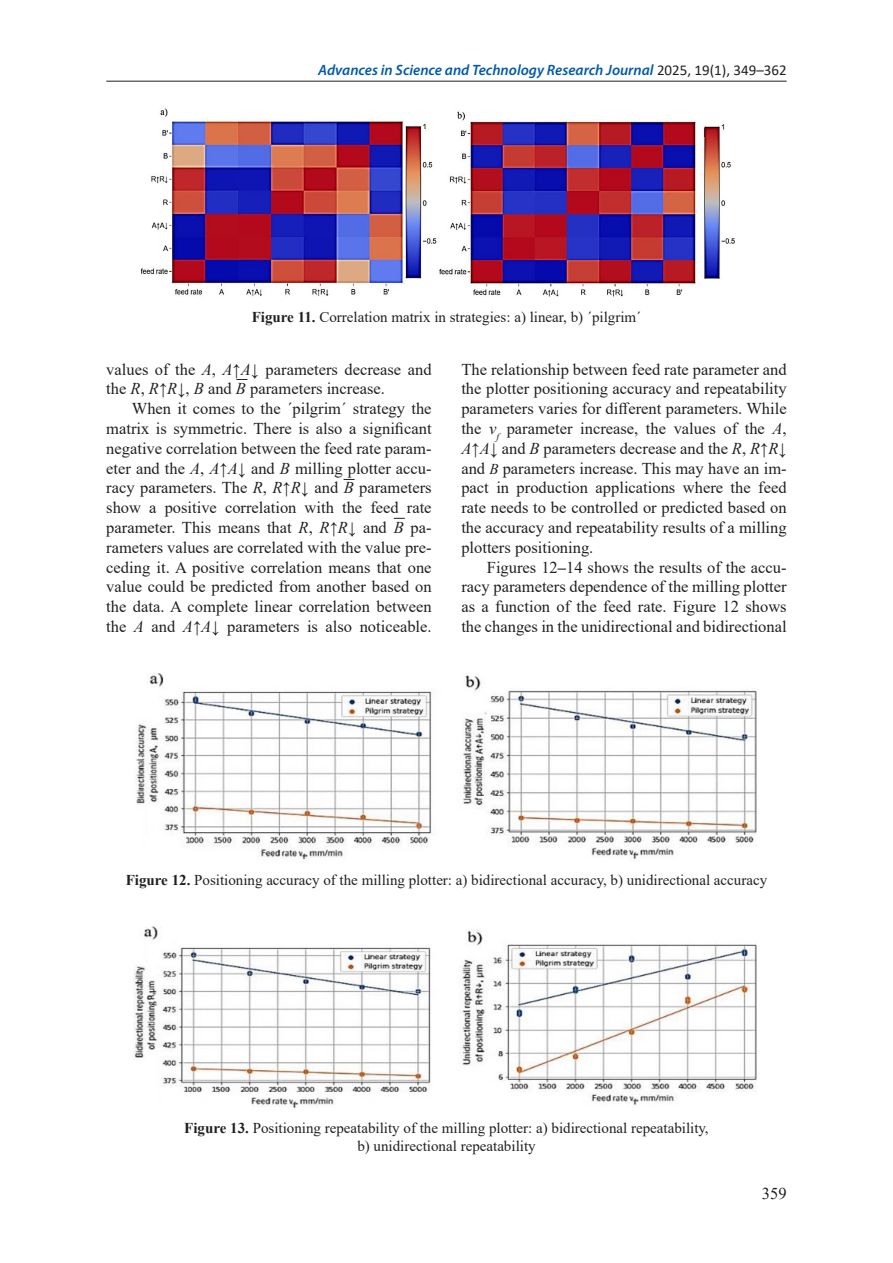
<style>
.page{position:relative;width:893px;height:1263px;background:#fff}
.page>*{position:absolute;margin:0;border:0;box-sizing:border-box;transform-origin:0 0}
.Base_Text{font:16.5px/19.8px "Times New Roman";color:#231f20;text-align:justify}
.Figure{font:15px "Times New Roman";color:#231f20}
.t1{font:italic 600 15px "Myriad Pro";color:#015aaa}
.s1{font-family:"Calibri";font-weight:400;font-style:normal;color:#231f20}
.s2{font-weight:700}
.s3{font-style:italic}
.s4{font-style:italic;font-size:15px}
</style>
<div class="page">
<hr style="left:106px;top:81px;width:681px;height:1px;background:#231f20">
<img style="left:140px;top:108px;width:595px;height:191px">
<img style="left:136px;top:673px;width:621px;height:188px">
<img style="left:134px;top:926px;width:623px;height:182px">
<p class="t1" style="left:318px;top:60px;width:470px">Advances in Science and Technology Research Journal <span class="s1">2025, 19(1), 349–362</span></p>
<p class="Figure" style="left:252px;top:306px;width:391px"><span class="s2">Figure 11.</span> Correlation matrix in strategies: a) linear, b) ´pilgrim´</p>
<p class="Base_Text" style="left:106px;top:359px;width:327px">values of the <span class="s3">A</span>, <span class="s3">A↑A↓</span> parameters decrease and the <span class="s3">R</span>, <span class="s3">R↑R↓</span>, <span class="s3">B</span> and <span class="s3">B</span> parameters increase.</p>
<p class="Base_Text" style="left:106px;top:398px;width:327px;text-indent:26px">When it comes to the ´pilgrim´ strategy the matrix is symmetric. There is also a significant negative correlation between the feed rate param&shy;eter and the <span class="s3">A</span>, <span class="s3">A↑A↓</span> and <span class="s3">B</span> milling plotter accu&shy;racy parameters. The <span class="s3">R</span>, <span class="s3">R↑R↓</span> and <span class="s3">B</span> parameters show a positive correlation with the feed rate parameter. This means that <span class="s3">R</span>, <span class="s3">R↑R↓</span> and <span class="s3">B</span> pa&shy;rameters values are correlated with the value pre&shy;ceding it. A positive correlation means that one value could be predicted from another based on the data. A complete linear correlation between the <span class="s3">A</span> and <span class="s3">A↑A↓</span> parameters is also noticeable.</p>
<p class="Base_Text" style="left:461px;top:359px;width:327px">The relationship between feed rate parameter and the plotter positioning accuracy and repeatability parameters varies for different parameters. While the <span class="s3">v</span><sub>f</sub> parameter increase, the values of the <span class="s3">A</span>, <span class="s3">A↑A↓</span> and <span class="s3">B</span> parameters decrease and the <span class="s3">R</span>, <span class="s3">R↑R↓ </span>and <span class="s4">B</span> parameters increase. This may have an im&shy;pact in production applications where the feed rate needs to be controlled or predicted based on the accuracy and repeatability results of a milling plotters positioning.</p>
<p class="Base_Text" style="left:461px;top:557px;width:327px;text-indent:26px">Figures 12<span class="s2">–</span>14 shows the results of the accu&shy;racy parameters dependence of the milling plotter as a function of the feed rate. Figure 12 shows the changes in the unidirectional and bidirectional</p>
<p class="Figure" style="left:126px;top:869px;width:643px"><span class="s2">Figure 12.</span> Positioning accuracy of the milling plotter: a) bidirectional accuracy, b) unidirectional accuracy</p>
<p class="Figure" style="left:184px;top:1118px;width:526px"><span class="s2">Figure 13.</span> Positioning repeatability of the milling plotter: a) bidirectional repeatability,</p>
<p class="Figure" style="left:357px;top:1136px;width:180px">b) unidirectional repeatability</p>
<p class="Base_Text" style="left:762px;top:1183px;width:26px">359</p>
</div>
